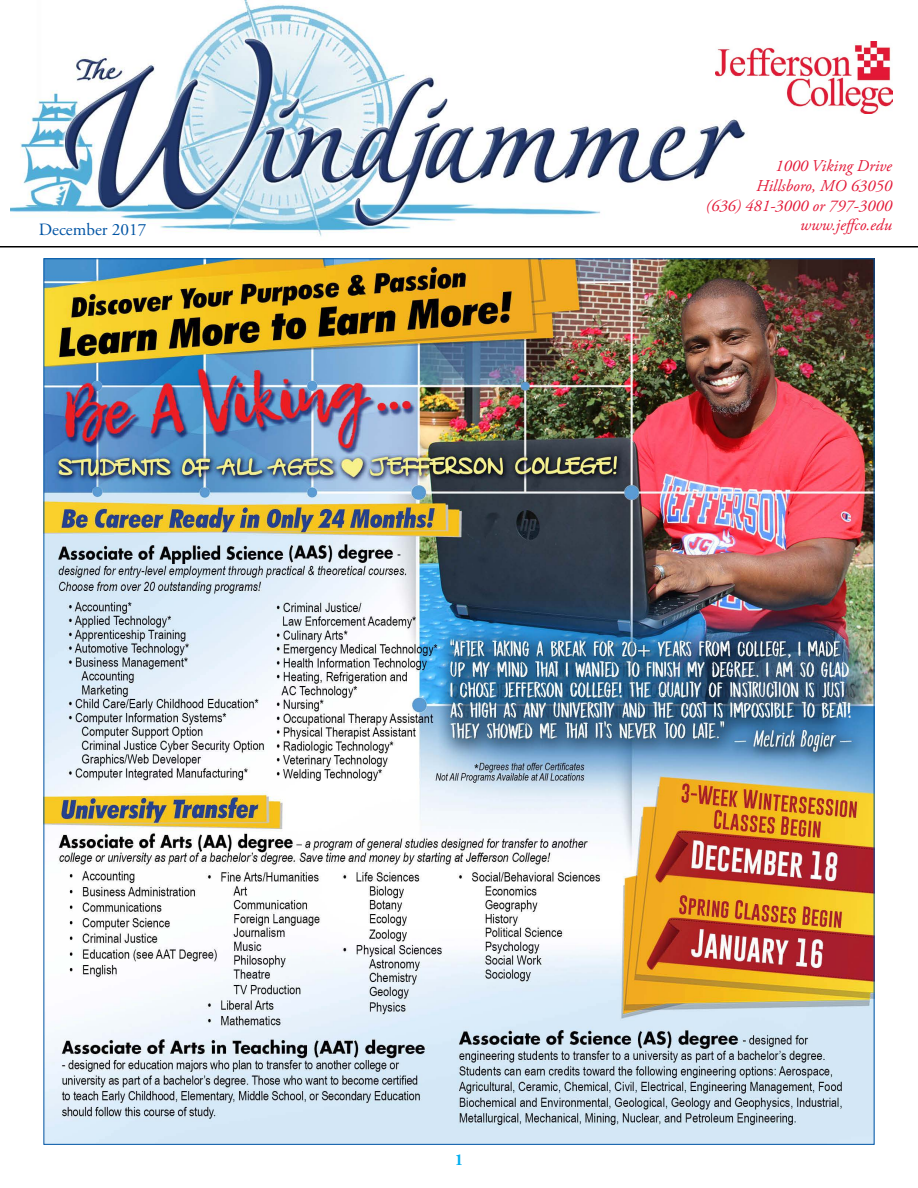
<style>
.page{position:relative;width:918px;height:1188px;background:#fff}
.page>*{position:absolute;margin:0;border:0;box-sizing:border-box;transform-origin:0 0}
.t1{font:17.25px "Adobe Garamond";color:#0054a4}
.t2{font:italic 16.5px/19.8px "Adobe Garamond Pro";color:#e31837;text-align:right}
.t3{font:700 16.5px "Adobe Garamond";color:#00aeef}
</style>
<div class="page">
<img style="left:11px;top:0;width:734px;height:237px">
<img style="left:715px;top:41px;width:177px;height:72px">
<hr style="left:0;top:246px;width:918px;height:2px;background:#000">
<img style="left:46px;top:260px;width:826px;height:883px">
<p class="t2" style="left:706px;top:156px;width:188px">1000 Viking Drive<br>Hillsboro, MO 63050<br>(636) 481-3000 or 797-3000</p>
<p class="t1" style="left:39px;top:220px;width:109px">December 2017</p>
<p class="t2" style="left:800px;top:216px;width:93px">www.jeffco.edu</p>
<p class="t3" style="left:455px;top:1150px;width:10px">1</p>
</div>
